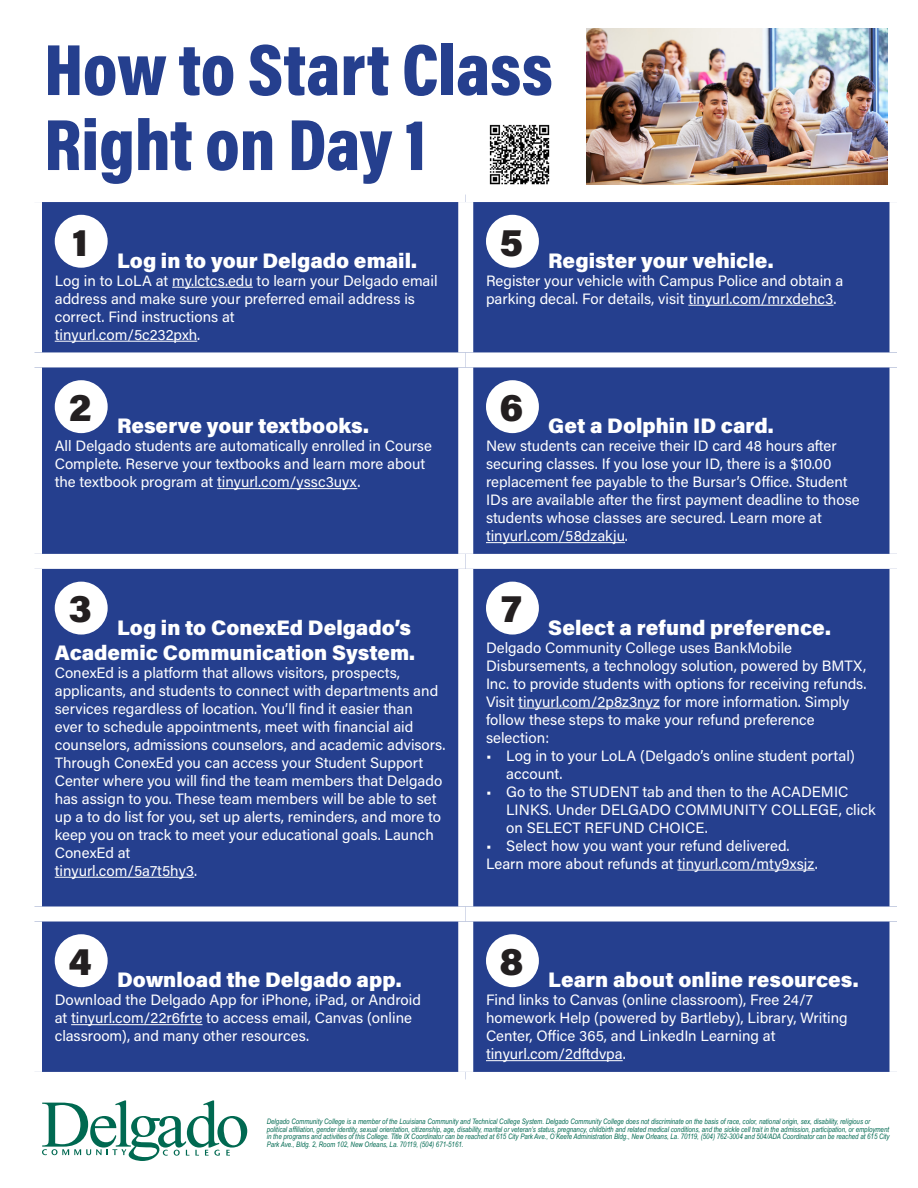
<style>
.page{position:relative;width:918px;height:1188px;background:#fff}
.page>*{position:absolute;margin:0;border:0;box-sizing:border-box;transform-origin:0 0}
.t1{font:900 73.5px/75px "Acumin Pro Cond";color:#253f8e}
.t2{font:900 39px "Acumin Pro";color:#231f20}
.t3{font:900 21px/25.2px "Acumin Pro";color:#fff;text-align:right}
.t4{font:15px/18px "Acumin Pro";color:#fff}
.t5{font:italic 7.5px/7.5px "Arial Narrow";color:#006951}
</style>
<div class="page">
<div style="left:42px;top:202px;width:848px;height:870px;background:#253f8e"></div>
<div style="left:458px;top:202px;width:15px;height:150px;background:#fff"></div>
<div style="left:27px;top:352px;width:439px;height:15px;background:#fff"></div>
<div style="left:466px;top:352px;width:438px;height:15px;background:#fff"></div>
<div style="left:458px;top:367px;width:15px;height:187px;background:#fff"></div>
<div style="left:27px;top:554px;width:439px;height:15px;background:#fff"></div>
<div style="left:466px;top:554px;width:438px;height:15px;background:#fff"></div>
<div style="left:458px;top:569px;width:15px;height:338px;background:#fff"></div>
<div style="left:27px;top:907px;width:439px;height:15px;background:#fff"></div>
<div style="left:466px;top:907px;width:438px;height:15px;background:#fff"></div>
<div style="left:458px;top:922px;width:15px;height:150px;background:#fff"></div>
<hr style="left:172px;top:287px;width:81px;height:1px;background:#fff">
<hr style="left:55px;top:341px;width:142px;height:1px;background:#fff">
<div style="left:55px;top:215px;width:53px;height:53px;background:#fff;border-radius:50%"></div>
<hr style="left:688px;top:305px;width:145px;height:1px;background:#fff">
<div style="left:486px;top:215px;width:53px;height:53px;background:#fff;border-radius:50%"></div>
<hr style="left:217px;top:488px;width:140px;height:1px;background:#fff">
<div style="left:55px;top:380px;width:53px;height:53px;background:#fff;border-radius:50%"></div>
<hr style="left:486px;top:542px;width:139px;height:1px;background:#fff">
<div style="left:486px;top:380px;width:53px;height:53px;background:#fff;border-radius:50%"></div>
<hr style="left:55px;top:877px;width:139px;height:1px;background:#fff">
<div style="left:55px;top:582px;width:53px;height:53px;background:#fff;border-radius:50%"></div>
<hr style="left:518px;top:708px;width:142px;height:1px;background:#fff">
<hr style="left:677px;top:870px;width:138px;height:1px;background:#fff">
<div style="left:486px;top:582px;width:53px;height:53px;background:#fff;border-radius:50%"></div>
<hr style="left:71px;top:1024px;width:132px;height:1px;background:#fff">
<div style="left:55px;top:934px;width:53px;height:53px;background:#fff;border-radius:50%"></div>
<hr style="left:486px;top:1060px;width:137px;height:1px;background:#fff">
<div style="left:486px;top:934px;width:53px;height:53px;background:#fff;border-radius:50%"></div>
<svg style="left:42px;top:1100px;width:205px;height:61px"></svg>
<img style="left:587px;top:28px;width:300px;height:156px">
<img style="left:489px;top:124px;width:61px;height:61px">
<p class="t1" style="left:44px;top:30px;width:510px">How to Start Class<br>Right on Day 1</p>
<p class="t2" style="left:72px;top:214px;width:17px">1</p>
<p class="t3" style="left:117px;top:247px;width:301px">Log in to your Delgado email.</p>
<p class="t4" style="left:55px;top:271px;width:384px">Log in to LoLA at my.lctcs.edu to learn your Delgado email address and make sure your preferred email address is correct. Find instructions at</p>
<p class="t4" style="left:55px;top:325px;width:147px">tinyurl.com/5c232pxh.</p>
<p class="t2" style="left:69px;top:380px;width:24px">2</p>
<p class="t3" style="left:117px;top:412px;width:253px">Reserve your textbooks.</p>
<p class="t4" style="left:55px;top:436px;width:379px">All Delgado students are automatically enrolled in Course<br>Complete. Reserve your textbooks and learn more about the textbook program at tinyurl.com/yssc3uyx.</p>
<p class="t2" style="left:69px;top:581px;width:24px">3</p>
<p class="t3" style="left:55px;top:614px;width:362px">Log in to ConexEd Delgado’s<br>Academic Communication System.</p>
<p class="t4" style="left:55px;top:663px;width:392px">ConexEd is a platform that allows visitors, prospects, applicants, and students to connect with departments and services regardless of location. You’ll find it easier than<br>ever to schedule appointments, meet with financial aid counselors, admissions counselors, and academic advisors.<br>Through ConexEd you can access your Student Support Center where you will find the team members that Delgado has assign to you. These team members will be able to set up a to do list for you, set up alerts, reminders, and more to keep you on track to meet your educational goals. Launch ConexEd at</p>
<p class="t4" style="left:55px;top:861px;width:144px">tinyurl.com/5a7t5hy3.</p>
<p class="t2" style="left:69px;top:934px;width:25px">4</p>
<p class="t3" style="left:117px;top:966px;width:286px">Download the Delgado app.</p>
<p class="t4" style="left:55px;top:990px;width:368px">Download the Delgado App for iPhone, iPad, or Android at tinyurl.com/22r6frte to access email, Canvas (online classroom), and many other resources.</p>
<p class="t2" style="left:500px;top:214px;width:25px">5</p>
<p class="t3" style="left:548px;top:247px;width:227px">Register your vehicle.</p>
<p class="t4" style="left:486px;top:271px;width:359px">Register your vehicle with Campus Police and obtain a parking decal. For details, visit tinyurl.com/mrxdehc3.</p>
<p class="t2" style="left:500px;top:380px;width:25px">6</p>
<p class="t3" style="left:548px;top:412px;width:227px">Get a Dolphin ID card.</p>
<p class="t4" style="left:486px;top:436px;width:375px">New students can receive their ID card 48 hours after securing classes. If you lose your ID, there is a $10.00 replacement fee payable to the Bursar’s Office. Student IDs are available after the first payment deadline to those students whose classes are secured. Learn more at</p>
<p class="t4" style="left:486px;top:526px;width:144px">tinyurl.com/58dzakju.</p>
<p class="t2" style="left:501px;top:581px;width:22px">7</p>
<p class="t3" style="left:548px;top:614px;width:284px">Select a refund preference.</p>
<p class="t4" style="left:486px;top:638px;width:382px">Delgado Community College uses BankMobile<br>Disbursements, a technology solution, powered by BMTX,<br>Inc. to provide students with options for receiving refunds.</p>
<p class="t4" style="left:486px;top:692px;width:365px">Visit tinyurl.com/2p8z3nyz for more information. Simply follow these steps to make your refund preference selection:</p>
<p class="t4" style="left:506px;top:746px;width:350px;text-indent:-20px">• Log in to your LoLA (Delgado’s online student portal) account.</p>
<p class="t4" style="left:506px;top:782px;width:371px;text-indent:-20px">• Go to the STUDENT tab and then to the ACADEMIC<br>LINKS. Under DELGADO COMMUNITY COLLEGE, click on SELECT REFUND CHOICE.</p>
<p class="t4" style="left:486px;top:836px;width:305px">• Select how you want your refund delivered.</p>
<p class="t4" style="left:486px;top:854px;width:333px">Learn more about refunds at tinyurl.com/mty9xsjz.</p>
<p class="t2" style="left:499px;top:934px;width:26px">8</p>
<p class="t3" style="left:548px;top:966px;width:312px">Learn about online resources.</p>
<p class="t4" style="left:486px;top:990px;width:363px">Find links to Canvas (online classroom), Free 24/7 homework Help (powered by Bartleby), Library, Writing<br>Center, Office 365, and LinkedIn Learning at</p>
<p class="t4" style="left:486px;top:1044px;width:141px">tinyurl.com/2dftdvpa.</p>
<p class="t5" style="left:267px;top:1118px;width:624px">Delgado Community College is a member of the Louisiana Community and Technical College System. Delgado Community College does not discriminate on the basis of race, color, national origin, sex, disability, religious or political affiliation, gender identity, sexual orientation, citizenship, age, disability, marital or veteran’s status, pregnancy, childbirth and related medical conditions, and the sickle cell trait in the admission, participation, or employment in the programs and activities of this College. Title IX Coordinator can be reached at 615 City Park Ave., O’Keefe Administration Bldg., New Orleans, La. 70119, (504) 762-3004 and 504/ADA Coordinator can be reached at 615 City Park Ave., Bldg. 2, Room 102, New Orleans, La. 70119, (504) 671-5161.</p>
</div>
